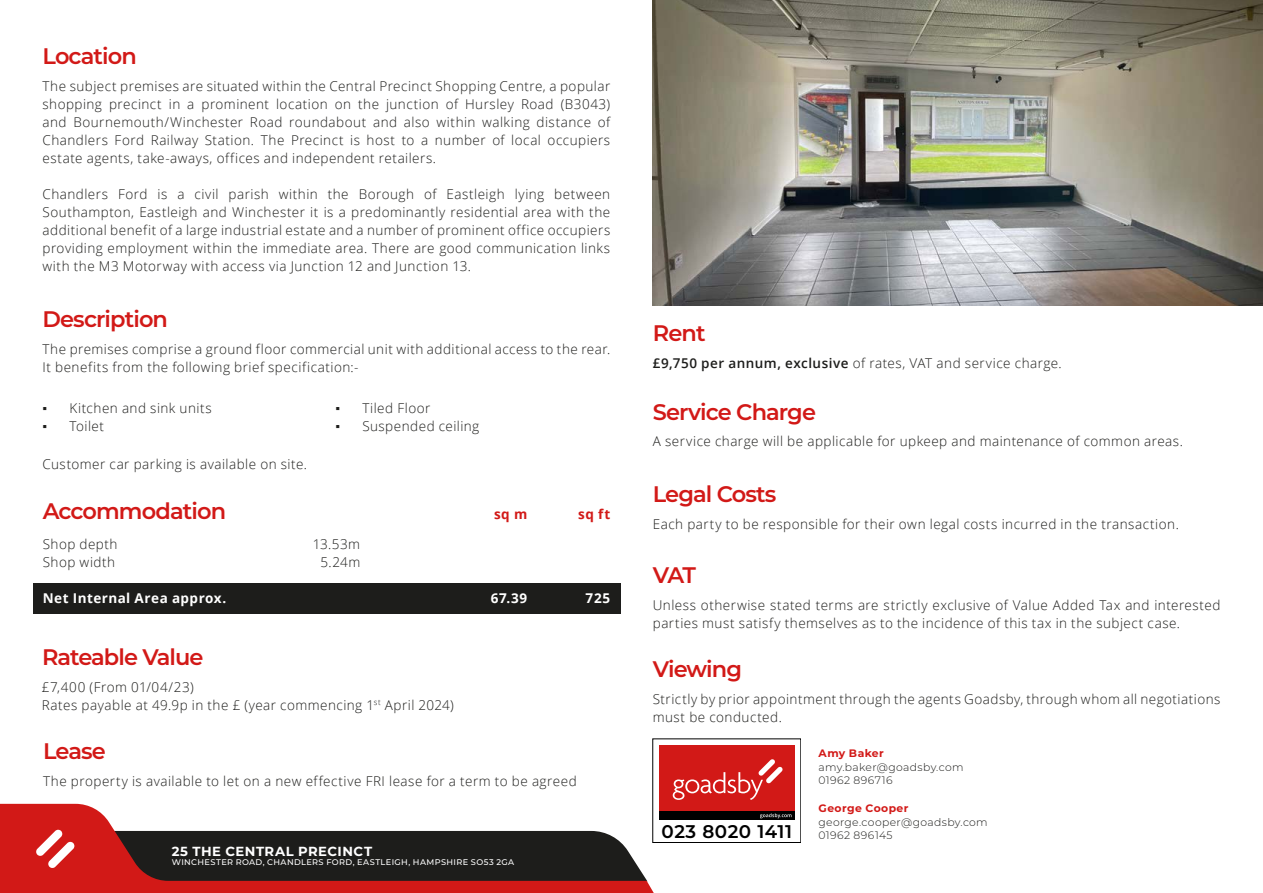
<style>
.page{position:relative;width:1263px;height:893px;background:#fff}
.page>*{position:absolute;margin:0;border:0;box-sizing:border-box;transform-origin:0 0}
.t1{font:600 22.5px "Montserrat";letter-spacing:-.04em;color:#d21917}
.t2{font:600 18.3px "Montserrat";letter-spacing:.03em;color:#000}
.t3{font:300 13.5px/18px "Open Sans";letter-spacing:.035em;color:#1d1d1b}
.t4{font:700 13.5px "Open Sans";letter-spacing:.035em;color:#fff}
.t5{font:700 13.5px "Open Sans";color:#d21917}
.t6{font:700 13.2px "Montserrat";letter-spacing:.04em;color:#fff}
.t7{font:300 10.8px/13.5px "Montserrat";letter-spacing:.03em;color:#1d1d1b}
.t8{font:700 10.8px "Montserrat";letter-spacing:.035em;color:#d21917}
.t9{font:500 8.25px "Montserrat";letter-spacing:.045em;color:#fff}
.s1{font-family:"Arial";font-weight:400}
.s2{font-weight:600}
</style>
<div class="page">
<div style="left:33px;top:583px;width:588px;height:30px;background:#1d1d1b"></div>
<svg style="left:0;top:804px;width:654px;height:89px"></svg>
<svg style="left:36px;top:829px;width:611px;height:52px;background:#482d2b"></svg>
<div style="left:659px;top:745px;width:135px;height:68px;background:#d21917"></div>
<svg style="left:673px;top:759px;width:110px;height:41px"></svg>
<div style="left:659px;top:812px;width:135px;height:8px;background:#000"></div>
<svg style="left:760px;top:813px;width:31px;height:5px"></svg>
<img style="left:653px;top:0;width:610px;height:305px">
<h1 class="t1" style="left:43px;top:40px;width:96px">Location</h1>
<p class="t3" style="left:43px;top:77px;width:569px;text-align:justify">The subject premises are situated within the Central Precinct Shopping Centre, a popular shopping precinct in a prominent location on the junction of Hursley Road (B3043) and Bournemouth/Winchester Road roundabout and also within walking distance of Chandlers Ford Railway Station. The Precinct is host to a number of local occupiers estate agents, take-aways, offices and independent retailers.</p>
<p class="t3" style="left:43px;top:185px;width:569px;text-align:justify">Chandlers Ford is a civil parish within the Borough of Eastleigh lying between Southampton, Eastleigh and Winchester it is a predominantly residential area with the additional benefit of a large industrial estate and a number of prominent office occupiers providing employment within the immediate area. There are good communication links with the M3 Motorway with access via Junction 12 and Junction 13.</p>
<h1 class="t1" style="left:43px;top:303px;width:127px">Description</h1>
<p class="t3" style="left:43px;top:340px;width:569px">The premises comprise a ground floor commercial unit with additional access to the rear.<br>It benefits from the following brief specification:-</p>
<p class="t3" style="left:43px;top:398px;width:171px"><span class="s1">▪</span> Kitchen and sink units</p>
<p class="t3" style="left:43px;top:416px;width:63px"><span class="s1">▪</span> Toilet</p>
<p class="t3" style="left:43px;top:455px;width:266px">Customer car parking is available on site.</p>
<h1 class="t1" style="left:43px;top:495px;width:185px">Accommodation</h1>
<p class="t3" style="left:335px;top:398px;width:97px"><span class="s1">▪</span> Tiled Floor</p>
<p class="t3" style="left:335px;top:416px;width:145px"><span class="s1">▪</span> Suspended ceiling</p>
<p class="t3" style="left:43px;top:535px;width:76px">Shop depth</p>
<p class="t3" style="left:313px;top:535px;width:49px">13.53m</p>
<p class="t3" style="left:43px;top:553px;width:74px">Shop width</p>
<p class="t3" style="left:320px;top:553px;width:42px">5.24m</p>
<p class="t4" style="left:43px;top:588px;width:185px">Net Internal Area approx.</p>
<p class="t5" style="left:494px;top:505px;width:35px">sq m</p>
<p class="t4" style="left:491px;top:589px;width:38px">67.39</p>
<h1 class="t1" style="left:42px;top:641px;width:163px">Rateable Value</h1>
<p class="t3" style="left:42px;top:677px;width:413px">£7,400 (From 01/04/23)<br>Rates payable at 49.9p in the £ (year commencing 1<sup>st</sup> April 2024)</p>
<h1 class="t1" style="left:43px;top:735px;width:64px">Lease</h1>
<p class="t5" style="left:578px;top:505px;width:33px">sq ft</p>
<p class="t4" style="left:585px;top:589px;width:26px">725</p>
<p class="t3" style="left:43px;top:772px;width:535px">The property is available to let on a new effective FRI lease for a term to be agreed</p>
<p class="t6" style="left:172px;top:841px;width:202px">25 THE CENTRAL PRECINCT</p>
<p class="t9" style="left:172px;top:857px;width:344px">WINCHESTER ROAD, CHANDLERS FORD, EASTLEIGH, HAMPSHIRE SO53 2GA</p>
<h1 class="t1" style="left:653px;top:317px;width:54px">Rent</h1>
<p class="t3" style="left:653px;top:354px;width:410px"><span class="s2">£9,750 per annum, exclusive</span> of rates, VAT and service charge.</p>
<h1 class="t1" style="left:653px;top:396px;width:165px">Service Charge</h1>
<p class="t3" style="left:653px;top:432px;width:532px">A service charge will be applicable for upkeep and maintenance of common areas.</p>
<h1 class="t1" style="left:653px;top:478px;width:125px">Legal Costs</h1>
<p class="t3" style="left:653px;top:515px;width:528px">Each party to be responsible for their own legal costs incurred in the transaction.</p>
<h1 class="t1" style="left:653px;top:559px;width:45px">VAT</h1>
<p class="t3" style="left:653px;top:596px;width:569px">Unless otherwise stated terms are strictly exclusive of Value Added Tax and interested parties must satisfy themselves as to the incidence of this tax in the subject case.</p>
<h1 class="t1" style="left:653px;top:653px;width:91px">Viewing</h1>
<p class="t3" style="left:653px;top:689px;width:569px">Strictly by prior appointment through the agents Goadsby, through whom all negotiations must be conducted.</p>
<h2 class="t2" style="left:661px;top:818px;width:132px">023 8020 1411</h2>
<p class="t8" style="left:819px;top:746px;width:67px">Amy Baker</p>
<p class="t7" style="left:819px;top:760px;width:146px">amy.baker@goadsby.com<br>01962 896716</p>
<p class="t8" style="left:819px;top:800px;width:91px">George Cooper</p>
<p class="t7" style="left:819px;top:815px;width:171px">george.cooper@goadsby.com<br>01962 896145</p>
</div>
